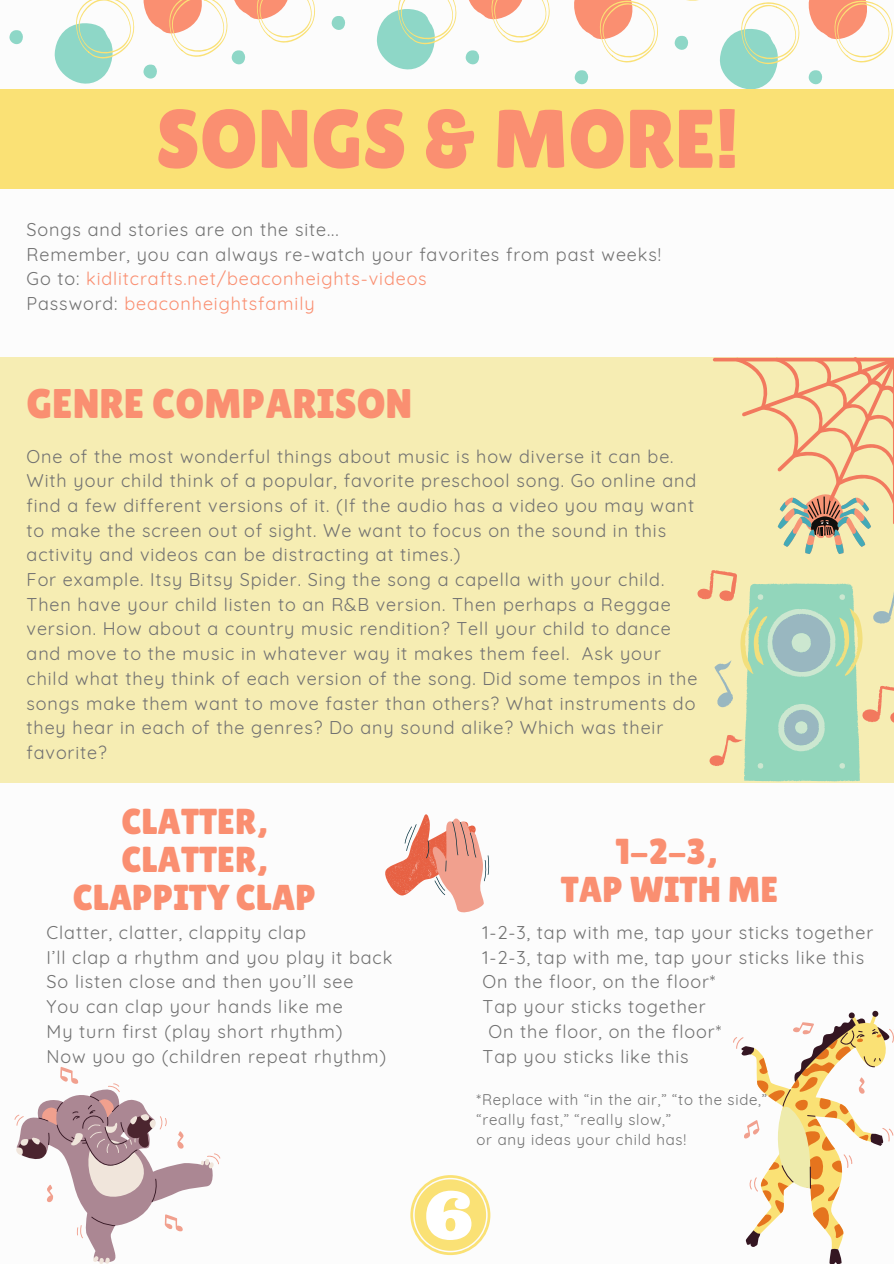
<style>
.page{position:relative;width:894px;height:1264px;background:#fff}
.page>*{position:absolute;margin:0;border:0;box-sizing:border-box;transform-origin:0 0}
.t1{font:82.8px "Lilita One";color:#fa8f71}
.t2{font:41.4px "Lilita One";color:#fa8f71}
.t3{font:36px/38.2px "Lilita One";color:#fa8f71;text-align:center}
.t4{font:18px/24.8px "Quicksand";letter-spacing:.05em;color:#717171}
.t5{font:15px/20.4px "Quicksand";letter-spacing:.05em;color:#717171}
.s1{color:#fa8f71}
</style>
<div class="page">
<svg style="left:9px;top:30px;width:14px;height:15px"></svg>
<svg style="left:54px;top:0;width:261px;height:84px"></svg>
<svg style="left:331px;top:16px;width:15px;height:14px"></svg>
<svg style="left:376px;top:0;width:174px;height:69px"></svg>
<svg style="left:808px;top:70px;width:14px;height:15px"></svg>
<svg style="left:574px;top:0;width:225px;height:89px"></svg>
<svg style="left:808px;top:0;width:85px;height:63px"></svg>
<div style="left:0;top:89px;width:893px;height:99px;background:#fae175"></div>
<div style="left:0;top:358px;width:893px;height:424px;background:#f6edb3"></div>
<svg style="left:697px;top:570px;width:196px;height:211px"></svg>
<svg style="left:712px;top:358px;width:181px;height:196px"></svg>
<svg style="left:385px;top:814px;width:104px;height:98px"></svg>
<svg style="left:733px;top:1010px;width:160px;height:253px"></svg>
<svg style="left:14px;top:1067px;width:206px;height:196px"></svg>
<svg style="left:410px;top:1175px;width:80px;height:79px"></svg>
<h1 class="t1" style="left:156px;top:91px;width:584px">SONGS &amp; MORE!</h1>
<p class="t4" style="left:27px;top:217px;width:636px">Songs and stories are on the site...<br>Remember, you can always re-watch your favorites from past weeks!<br>Go to: <span class="s1">kidlitcrafts.net/beaconheights-videos<br></span>Password: <span class="s1">beaconheightsfamily</span></p>
<h2 class="t2" style="left:27px;top:379px;width:387px">GENRE COMPARISON</h2>
<p class="t4" style="left:27px;top:443px;width:672px">One of the most wonderful things about music is how diverse it can be.<br>With your child think of a popular, favorite preschool song. Go online and find a few different versions of it. (If the audio has a video you may want to make the screen out of sight. We want to focus on the sound in this activity and videos can be distracting at times.)<br>For example. Itsy Bitsy Spider. Sing the song a capella with your child.<br>Then have your child listen to an R&amp;B version. Then perhaps a Reggae version. How about a country music rendition? Tell your child to dance and move to the music in whatever way it makes them feel. Ask your child what they think of each version of the song. Did some tempos in the songs make them want to move faster than others? What instruments do they hear in each of the genres? Do any sound alike? Which was their favorite?</p>
<h3 class="t3" style="left:73px;top:802px;width:245px">CLATTER,<br>CLATTER,<br>CLAPPITY CLAP</h3>
<p class="t4" style="left:47px;top:919px;width:347px">Clatter, clatter, clappity clap<br>I’ll clap a rhythm and you play it back So listen close and then you’ll see<br>You can clap your hands like me<br>My turn first (play short rhythm)<br>Now you go (children repeat rhythm)</p>
<h3 class="t3" style="left:560px;top:832px;width:219px">1-2-3,<br>TAP WITH ME</h3>
<p class="t4" style="left:482px;top:919px;width:392px">1-2-3, tap with me, tap your sticks together</p>
<p class="t4" style="left:482px;top:944px;width:383px">1-2-3, tap with me, tap your sticks like this</p>
<p class="t4" style="left:482px;top:969px;width:234px">On the floor, on the floor*</p>
<p class="t4" style="left:482px;top:994px;width:225px">Tap your sticks together</p>
<p class="t4" style="left:488px;top:1018px;width:234px">On the floor, on the floor*</p>
<p class="t4" style="left:482px;top:1043px;width:208px">Tap you sticks like this</p>
<p class="t5" style="left:476px;top:1088px;width:292px">*Replace with “in the air,” “to the side,” “really fast,” “really slow,”<br>or any ideas your child has!</p>
</div>
